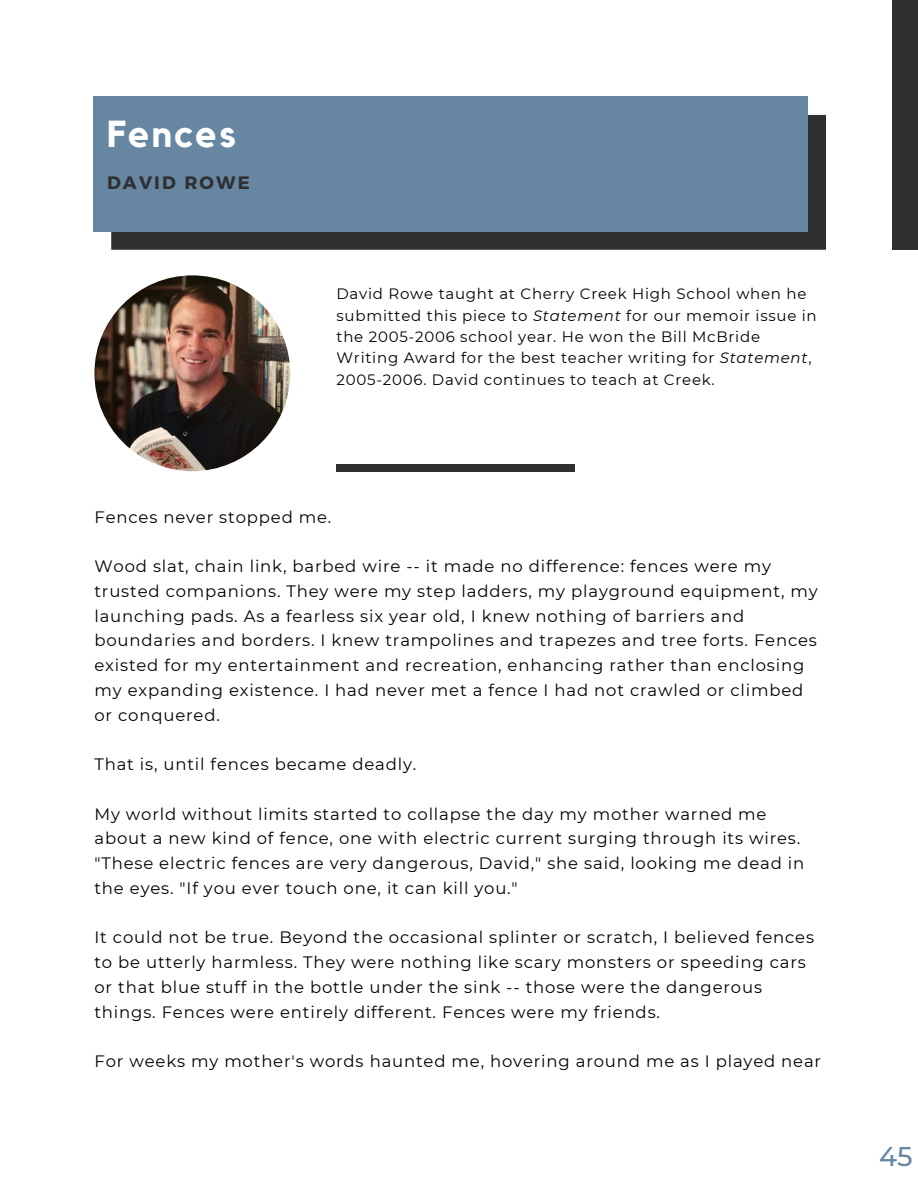
<style>
.page{position:relative;width:918px;height:1188px;background:#fff}
.page>*{position:absolute;margin:0;border:0;box-sizing:border-box;transform-origin:0 0}
.t1{font:700 37.5px "Kollektif";letter-spacing:.05em;color:#fff}
.t2{font:500 27px "Montserrat";color:#6686a2}
.t3{font:700 18px "Montserrat";letter-spacing:.12em;color:#302f32}
.t4{font:16.5px/24.8px "Montserrat";letter-spacing:.05em;color:#000}
.t5{font:15px/21.3px "Montserrat";letter-spacing:.05em;color:#000}
.s1{font-style:italic}
</style>
<div class="page">
<img style="left:94px;top:275px;width:196px;height:196px;border-radius:50%">
<div style="left:337px;top:464px;width:238px;height:7px;background:#302f32"></div>
<div style="left:892px;top:0;width:26px;height:250px;background:#302f32"></div>
<div style="left:111px;top:115px;width:715px;height:135px;background:#302f32"></div>
<div style="left:93px;top:97px;width:715px;height:135px;background:#6686a2"></div>
<h1 class="t1" style="left:107px;top:117px;width:131px">Fences</h1>
<p class="t3" style="left:107px;top:171px;width:145px">DAVID ROWE</p>
<p class="t5" style="left:337px;top:283px;width:482px">David Rowe taught at Cherry Creek High School when he submitted this piece to <span class="s1">Statement</span> for our memoir issue in the 2005-2006 school year. He won the Bill McBride Writing Award for the best teacher writing for <span class="s1">Statement</span>, 2005-2006. David continues to teach at Creek.</p>
<p class="t4" style="left:94px;top:504px;width:238px">Fences never stopped me.</p>
<p class="t4" style="left:94px;top:554px;width:725px">Wood slat, chain link, barbed wire -- it made no difference: fences were my trusted companions. They were my step ladders, my playground equipment, my launching pads. As a fearless six year old, I knew nothing of barriers and boundaries and borders. I knew trampolines and trapezes and tree forts. Fences existed for my entertainment and recreation, enhancing rather than enclosing my expanding existence. I had never met a fence I had not crawled or climbed or conquered.</p>
<p class="t4" style="left:94px;top:752px;width:323px">That is, until fences became deadly.</p>
<p class="t4" style="left:94px;top:801px;width:711px">My world without limits started to collapse the day my mother warned me about a new kind of fence, one with electric current surging through its wires. "These electric fences are very dangerous, David," she said, looking me dead in the eyes. "If you ever touch one, it can kill you."</p>
<p class="t4" style="left:94px;top:925px;width:721px">It could not be true. Beyond the occasional splinter or scratch, I believed fences to be utterly harmless. They were nothing like scary monsters or speeding cars or that blue stuff in the bottle under the sink -- those were the dangerous things. Fences were entirely different. Fences were my friends.</p>
<p class="t4" style="left:94px;top:1049px;width:728px">For weeks my mother's words haunted me, hovering around me as I played near</p>
<h2 class="t2" style="left:879px;top:1140px;width:35px">45</h2>
</div>
